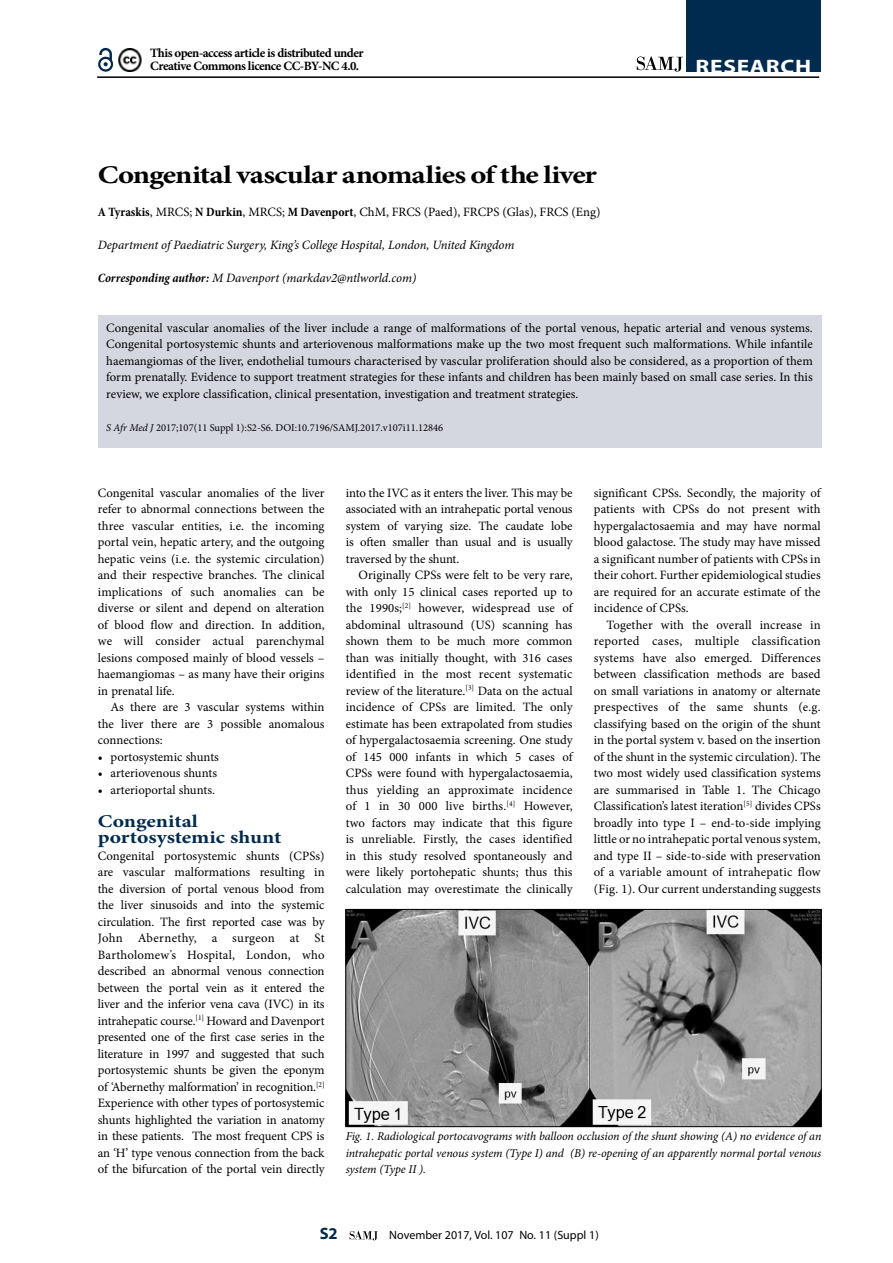
<style>
.page{position:relative;width:893px;height:1263px;background:#fff}
.page>*{position:absolute;margin:0;border:0;box-sizing:border-box;transform-origin:0 0}
.t1{font:700 25.5px "Minion Pro";letter-spacing:-.025em;color:#000;scale:1.2 1}
.t2{font:700 19.5px "Myriad Pro";letter-spacing:.03em;color:#fff;scale:1.2 1}
.t3{font:700 18px/16.5px "Minion Pro";letter-spacing:-.005em;color:#002b4e;scale:1.2 1}
.t4{font:700 16.5px "Myriad Pro";color:#002b4e}
.t5{font:12.75px/16.5px "Minion Pro";letter-spacing:-.005em;color:#000;text-align:justify}
.t6{font:italic 12.75px "Minion Pro";letter-spacing:-.01em;color:#000}
.t7{font:700 12.75px/13.5px "Minion Pro";letter-spacing:-.04em;color:#000}
.t8{font:italic 12px/16.5px "Minion Pro";letter-spacing:-.01em;color:#000;text-align:justify}
.t9{font:12px "Myriad Pro";color:#000}
.t10{font:10.5px "Minion Pro";color:#000}
.s1{font-weight:700;font-stretch:condensed}
.s2{font-style:italic}
</style>
<div class="page">
<svg style="left:350px;top:1231px;width:28px;height:9px"></svg>
<hr style="left:97px;top:76px;width:722px;height:2px;background:#000">
<div style="left:686px;top:0;width:135px;height:72px;background:#002b4e"></div>
<svg style="left:637px;top:57px;width:46px;height:15px"></svg>
<svg style="left:98px;top:47px;width:16px;height:25px"></svg>
<img style="left:118px;top:48px;width:24px;height:23px">
<div style="left:98px;top:315px;width:723px;height:132px;background:#d5d7e0"></div>
<img style="left:348px;top:911px;width:471px;height:214px">
<div style="left:346px;top:909px;width:475px;height:218px;border:1px solid #000"></div>
<p class="t7" style="left:150px;top:46px;width:215px">This open-access article is distributed under<br>Creative Commons licence CC-BY-NC 4.0.</p>
<h2 class="t2" style="left:696px;top:54px;width:98px">RESEARCH</h2>
<h1 class="t1" style="left:98px;top:157px;width:417px">Congenital vascular anomalies of the liver</h1>
<p class="t5" style="left:98px;top:204px;width:504px"><span class="s1">A Tyraskis</span>, MRCS; <span class="s1">N Durkin</span>, MRCS; <span class="s1">M Davenport</span>, ChM, FRCS (Paed), FRCPS (Glas), FRCS (Eng)</p>
<p class="t6" style="left:98px;top:236px;width:418px">Department of Paediatric Surgery, King’s College Hospital, London, United Kingdom</p>
<p class="t6" style="left:98px;top:269px;width:320px"><span class="s1">Corresponding author:</span> M Davenport (markdav2@ntlworld.com)</p>
<p class="t5" style="left:106px;top:319px;width:708px">Congenital vascular anomalies of the liver include a range of malformations of the portal venous, hepatic arterial and venous systems.<br>Congenital portosystemic shunts and arteriovenous malformations make up the two most frequent such malformations. While infantile haemangiomas of the liver, endothelial tumours characterised by vascular proliferation should also be considered, as a proportion of them form prenatally. Evidence to support treatment strategies for these infants and children has been mainly based on small case series. In this review, we explore classification, clinical presentation, investigation and treatment strategies.</p>
<p class="t10" style="left:106px;top:420px;width:339px"><span class="s2">S Afr Med J</span> 2017;107(11 Suppl 1):S2-S6. DOI:10.7196/SAMJ.2017.v107i11.12846</p>
<p class="t5" style="left:98px;top:484px;width:228px">Congenital vascular anomalies of the liver refer to abnormal connections between the three vascular entities, i.e. the incoming portal vein, hepatic artery, and the outgoing hepatic veins (i.e. the systemic circulation) and their respective branches. The clinical implications of such anomalies can be diverse or silent and depend on alteration of blood flow and direction. In addition, we will consider actual parenchymal lesions composed mainly of blood vessels – haemangiomas – as many have their origins in prenatal life.</p>
<p class="t5" style="left:98px;top:699px;width:228px;text-indent:13px">As there are 3 vascular systems within the liver there are 3 possible anomalous connections:</p>
<p class="t5" style="left:98px;top:748px;width:123px">• portosystemic shunts</p>
<p class="t5" style="left:98px;top:765px;width:121px">• arteriovenous shunts</p>
<p class="t5" style="left:98px;top:781px;width:119px">• arterioportal shunts.</p>
<h3 class="t3" style="left:98px;top:812px;width:155px">Congenital portosystemic shunt</h3>
<p class="t5" style="left:98px;top:847px;width:228px">Congenital portosystemic shunts (CPSs) are vascular malformations resulting in the diversion of portal venous blood from the liver sinusoids and into the systemic circulation. The first reported case was by John Abernethy, a surgeon at St Bartholomew’s Hospital, London, who described an abnormal venous connection between the portal vein as it entered the liver and the inferior vena cava (IVC) in its intrahepatic course.<sup>[1]</sup> Howard and Davenport presented one of the first case series in the literature in 1997 and suggested that such portosystemic shunts be given the eponym of ‘Abernethy malformation’ in recognition.<sup>[2] </sup>Experience with other types of portosystemic shunts highlighted the variation in anatomy in these patients. The most frequent CPS is an ‘H’ type venous connection from the back of the bifurcation of the portal vein directly</p>
<p class="t5" style="left:346px;top:484px;width:228px">into the IVC as it enters the liver. This may be associated with an intrahepatic portal venous system of varying size. The caudate lobe is often smaller than usual and is usually traversed by the shunt.</p>
<p class="t5" style="left:346px;top:567px;width:228px;text-indent:13px">Originally CPSs were felt to be very rare, with only 15 clinical cases reported up to the 1990s;<sup>[2]</sup> however, widespread use of abdominal ultrasound (US) scanning has shown them to be much more common than was initially thought, with 316 cases identified in the most recent systematic review of the literature.<sup>[3]</sup> Data on the actual incidence of CPSs are limited. The only estimate has been extrapolated from studies of hypergalactosaemia screening. One study of 145 000 infants in which 5 cases of CPSs were found with hypergalactosaemia, thus yielding an approximate incidence of 1 in 30 000 live births.<sup>[4]</sup> However, two factors may indicate that this figure is unreliable. Firstly, the cases identified in this study resolved spontaneously and were likely portohepatic shunts; thus this calculation may overestimate the clinically</p>
<p class="t5" style="left:594px;top:484px;width:228px">significant CPSs. Secondly, the majority of patients with CPSs do not present with hypergalactosaemia and may have normal blood galactose. The study may have missed a significant number of patients with CPSs in their cohort. Further epidemiological studies are required for an accurate estimate of the incidence of CPSs.</p>
<p class="t5" style="left:594px;top:616px;width:228px;text-indent:13px">Together with the overall increase in reported cases, multiple classification systems have also emerged. Differences between classification methods are based on small variations in anatomy or alternate prespectives of the same shunts (e.g. classifying based on the origin of the shunt in the portal system v. based on the insertion of the shunt in the systemic circulation). The two most widely used classification systems are summarised in Table 1. The Chicago Classification’s latest iteration<sup>[5]</sup> divides CPSs broadly into type I – end-to-side implying little or no intrahepatic portal venous system, and type II – side-to-side with preservation of a variable amount of intrahepatic flow (Fig. 1). Our current understanding suggests</p>
<p class="t8" style="left:346px;top:1128px;width:477px">Fig. 1. Radiological portocavograms with balloon occlusion of the shunt showing (A) no evidence of an intrahepatic portal venous system (Type I) and (B) re-opening of an apparently normal portal venous system (Type II ).</p>
<p class="t4" style="left:320px;top:1223px;width:20px">S2</p>
<p class="t9" style="left:389px;top:1228px;width:211px">November 2017, Vol. 107 No. 11 (Suppl 1)</p>
</div>
